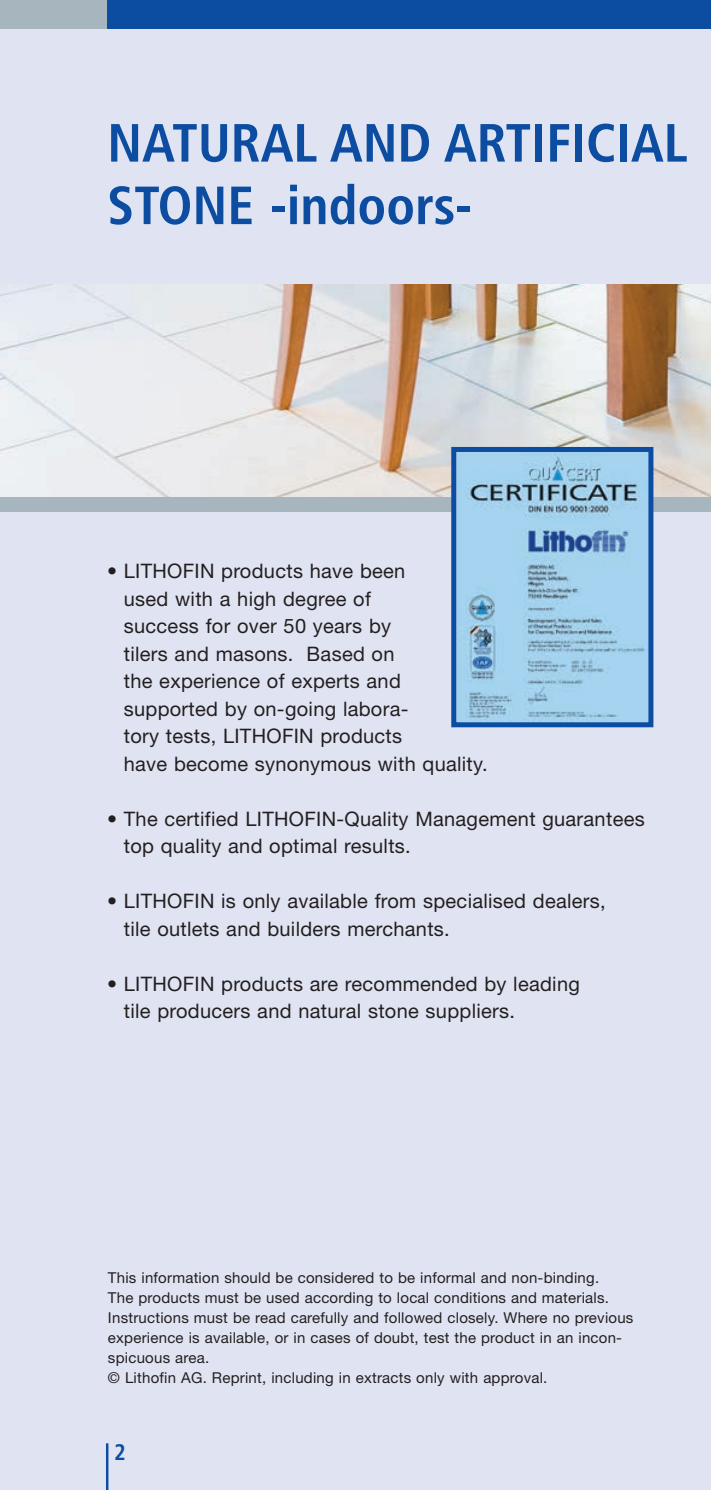
<style>
.page{position:relative;width:711px;height:1490px;background:#fff}
.page>*{position:absolute;margin:0;border:0;box-sizing:border-box;transform-origin:0 0}
.t1{font:700 condensed 53.75px/62.5px "Frutiger";color:#0d4da1}
.t2{font:700 condensed 22.5px "Frutiger";color:#0d4da1}
.t3{font:20px/27.5px "Helvetica Neue";letter-spacing:.015em;color:#231f20}
.t4{font:15px/20px "Helvetica Neue";letter-spacing:.015em;color:#231f20}
</style>
<div class="page">
<div style="left:0;top:0;width:709px;height:1490px;background:#e0e4f2"></div>
<hr style="left:709px;top:0;width:1px;height:1490px;background:#e0e4f2">
<img style="left:0;top:284px;width:710px;height:213px">
<hr style="left:106px;top:1443px;width:2px;height:47px;background:#0d4da1">
<div style="left:107px;top:0;width:603px;height:29px;background:#0d4da1"></div>
<div style="left:0;top:0;width:107px;height:29px;background:#a7b6be"></div>
<div style="left:0;top:497px;width:710px;height:14px;background:#a7b6be"></div>
<img style="left:457px;top:453px;width:190px;height:268px">
<div style="left:451px;top:447px;width:202px;height:280px;border:5px solid #0d4da1"></div>
<h1 class="t1" style="left:107px;top:116px;width:581px">NATURAL AND ARTIFICIAL<br>STONE -indoors-</h1>
<p class="t3" style="left:124px;top:559px;width:365px;text-indent:-17px">• LITHOFIN products have been<br>used with a high degree of<br>success for over 50 years by<br>tilers and masons. Based on<br>the experience of experts and supported by on-going labora-<br>tory tests, LITHOFIN products<br>have become synonymous with quality.</p>
<p class="t3" style="left:124px;top:807px;width:522px;text-indent:-17px">• The certified LITHOFIN-Quality Management guarantees top quality and optimal results.</p>
<p class="t3" style="left:124px;top:889px;width:483px;text-indent:-17px">• LITHOFIN is only available from specialised dealers, tile outlets and builders merchants.</p>
<p class="t3" style="left:124px;top:972px;width:457px;text-indent:-17px">• LITHOFIN products are recommended by leading tile producers and natural stone suppliers.</p>
<p class="t4" style="left:108px;top:1269px;width:526px">This information should be considered to be informal and non-binding.<br>The products must be used according to local conditions and materials.<br>Instructions must be read carefully and followed closely. Where no previous experience is available, or in cases of doubt, test the product in an incon&shy;spicuous area.<br>© Lithofin AG. Reprint, including in extracts only with approval.</p>
<p class="t2" style="left:114px;top:1443px;width:13px">2</p>
</div>
